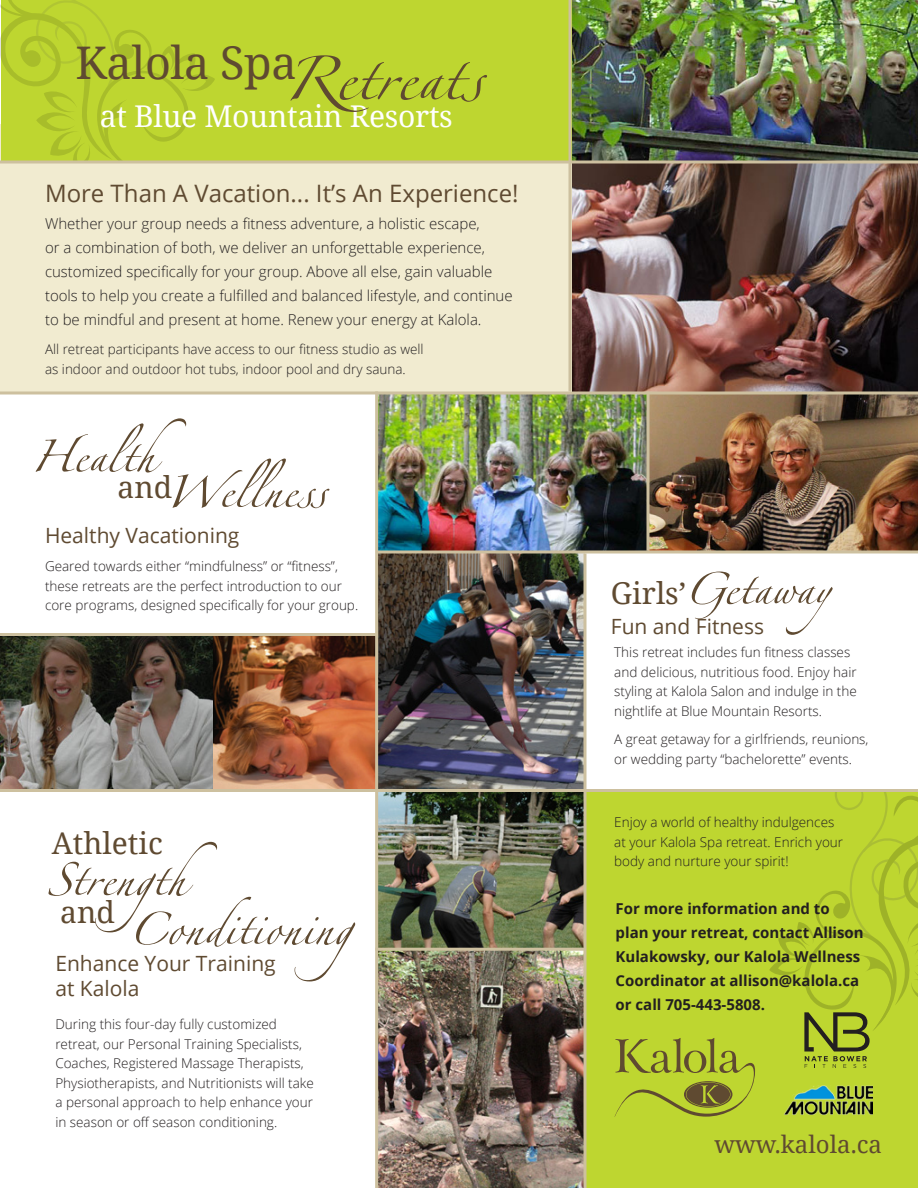
<style>
.page{position:relative;width:918px;height:1188px;background:#fff}
.page>*{position:absolute;margin:0;border:0;box-sizing:border-box;transform-origin:0 0}
.t1{font:99px "Linotype Zapfino One";color:#5f4a31}
.script{font:72px "Linotype Zapfino One";color:#5f4a31}
.t2{font:45px "Noto Serif";letter-spacing:-.01em;color:#5f4a31}
.t3{font:30px "Noto Serif";letter-spacing:-.01em;color:#fff}
.subs{font:30px "Noto Serif";color:#5f4a31}
.subs-2{font:24px "Open Sans";color:#5f4a31}
.subs-3{font:24px "Noto Serif";color:#5f4a31}
.subs-4{font:21px/25.2px "Open Sans";color:#5f4a31}
.text_blocks{font:300 15px/24px "Open Sans";color:#231f20}
.text_blocks-2{font:700 15px/24px "Open Sans";color:#231f20}
.text_blocks-3{font:300 13.5px/19.5px "Open Sans";color:#231f20}
</style>
<div class="page">
<img style="left:213px;top:636px;width:162px;height:153px">
<div style="left:0;top:124px;width:612px;height:268px;background:#f1ebd0"></div>
<div style="left:1px;top:1px;width:571px;height:161px;background:#bed630"></div>
<svg style="left:1px;top:1px;width:214px;height:159px"></svg>
<div style="left:580px;top:792px;width:338px;height:396px;background:#bed630"></div>
<svg style="left:615px;top:1038px;width:140px;height:79px"></svg>
<img style="left:784px;top:1085px;width:88px;height:29px">
<img style="left:572px;top:0;width:346px;height:160px">
<img style="left:0;top:636px;width:213px;height:153px">
<img style="left:378px;top:554px;width:206px;height:391px">
<img style="left:572px;top:164px;width:346px;height:228px">
<img style="left:378px;top:945px;width:206px;height:243px">
<img style="left:650px;top:394px;width:268px;height:156px">
<img style="left:378px;top:394px;width:268px;height:156px">
<svg style="left:0;top:160px;width:918px;height:4px;background:#c2b991"></svg>
<hr style="left:0;top:392px;width:918px;height:2px;background:#cdc09f">
<svg style="left:378px;top:550px;width:540px;height:4px;background:#bdb197"></svg>
<hr style="left:0;top:789px;width:918px;height:3px;background:#cdc09f">
<hr style="left:375px;top:948px;width:210px;height:3px;background:#cdc09f">
<hr style="left:0;top:633px;width:378px;height:3px;background:#cdc09f">
<svg style="left:568px;top:0;width:4px;height:392px;background:#d0c89a"></svg>
<hr style="left:584px;top:554px;width:2px;height:634px;background:#cdc09f">
<svg style="left:646px;top:394px;width:4px;height:157px"></svg>
<hr style="left:375px;top:392px;width:3px;height:796px;background:#cdc09f">
<svg style="left:769px;top:792px;width:149px;height:276px"></svg>
<p class="t2" style="left:76px;top:32px;width:223px">Kalola Spa</p>
<p class="t1" style="left:284px;top:7px;width:198px">Retreats</p>
<p class="t3" style="left:100px;top:95px;width:355px">at Blue Mountain Resorts</p>
<p class="subs-2" style="left:45px;top:177px;width:475px">More Than A Vacation... It’s An Experience!</p>
<p class="text_blocks" style="left:45px;top:211px;width:469px">Whether your group needs a fitness adventure, a holistic escape,<br>or a combination of both, we deliver an unforgettable experience, customized specifically for your group. Above all else, gain valuable tools to help you create a fulfilled and balanced lifestyle, and continue to be mindful and present at home. Renew your energy at Kalola.</p>
<p class="text_blocks-3" style="left:45px;top:339px;width:380px">All retreat participants have access to our fitness studio as well as indoor and outdoor hot tubs, indoor pool and dry sauna.</p>
<p class="script" style="left:32px;top:404px;width:125px">Health</p>
<p class="script" style="left:166px;top:439px;width:159px">Wellness</p>
<p class="subs" style="left:117px;top:467px;width:56px">and</p>
<p class="subs-4" style="left:45px;top:522px;width:196px">Healthy Vacationing</p>
<p class="text_blocks-3" style="left:45px;top:556px;width:315px">Geared towards either “mindfulness” or “fitness”, these retreats are the perfect introduction to our core programs, designed specifically for your group.</p>
<p class="subs" style="left:52px;top:822px;width:113px">Athletic</p>
<p class="script" style="left:47px;top:828px;width:150px">Strength</p>
<p class="script" style="left:130px;top:877px;width:266px">Conditioning</p>
<p class="subs" style="left:60px;top:891px;width:56px">and</p>
<p class="subs-4" style="left:55px;top:950px;width:222px">Enhance Your Training at Kalola</p>
<p class="text_blocks-3" style="left:55px;top:1014px;width:260px">During this four-day fully customized retreat, our Personal Training Specialists, Coaches, Registered Massage Therapists, Physiotherapists, and Nutritionists will take a personal approach to help enhance your in season or off season conditioning.</p>
<p class="script" style="left:685px;top:536px;width:147px">Getaway</p>
<p class="subs" style="left:611px;top:573px;width:77px">Girls’</p>
<p class="subs-4" style="left:611px;top:614px;width:155px">Fun and Fitness</p>
<p class="text_blocks-3" style="left:614px;top:642px;width:244px">This retreat includes fun fitness classes and delicious, nutritious food. Enjoy hair styling at Kalola Salon and indulge in the nightlife at Blue Mountain Resorts.</p>
<p class="text_blocks-3" style="left:614px;top:729px;width:256px">A great getaway for a girlfriends, reunions, or wedding party “bachelorette” events.</p>
<p class="text_blocks-3" style="left:614px;top:812px;width:230px">Enjoy a world of healthy indulgences at your Kalola Spa retreat. Enrich your body and nurture your spirit!</p>
<p class="text_blocks-2" style="left:616px;top:896px;width:250px">For more information and to plan your retreat, contact Allison<br>Kulakowsky, our Kalola Wellness<br>Coordinator at allison@kalola.ca or call 705-443-5808.</p>
<p class="subs-3" style="left:715px;top:1128px;width:169px">www.kalola.ca</p>
</div>
